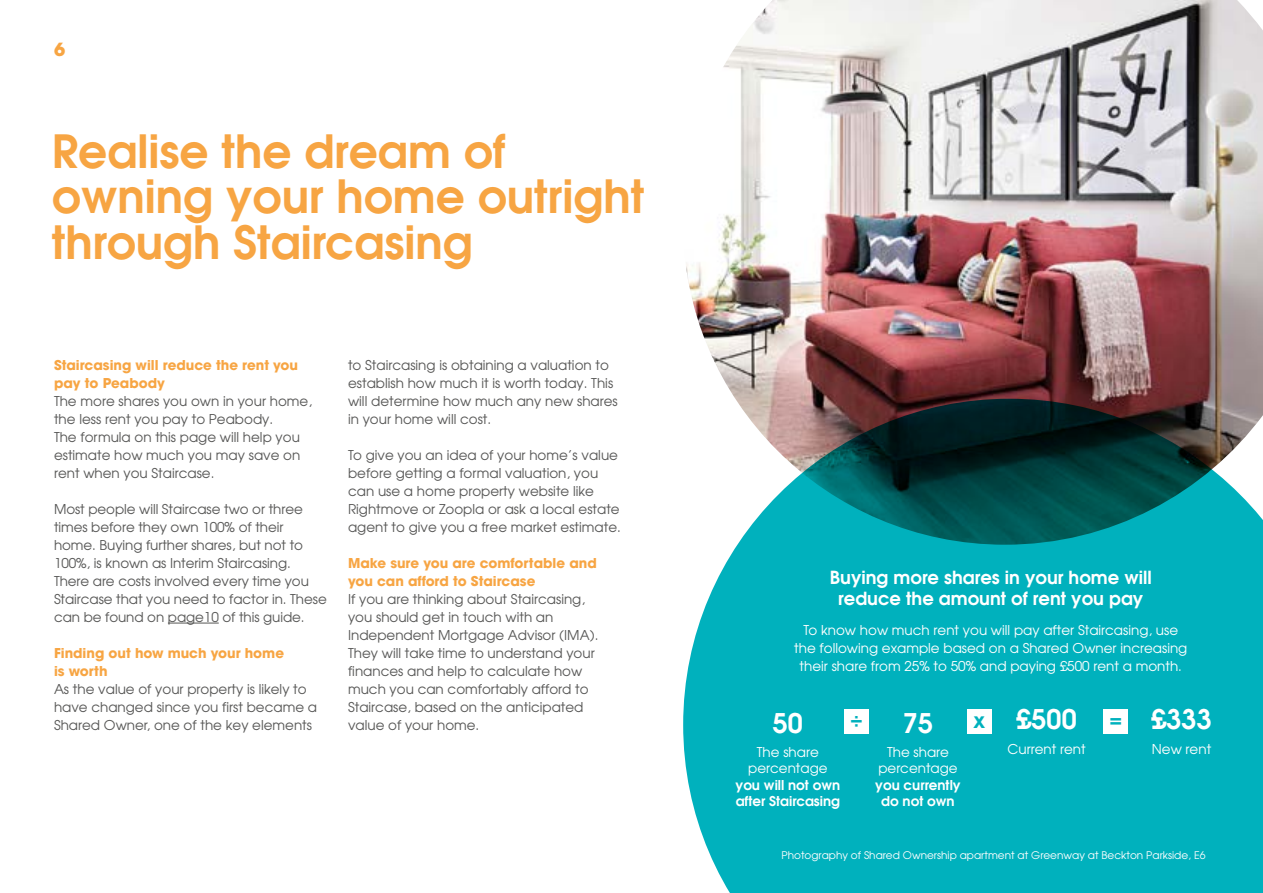
<style>
.page{position:relative;width:1263px;height:893px;background:#fff}
.page>*{position:absolute;margin:0;border:0;box-sizing:border-box;transform-origin:0 0}
.t1{font:600 45.6px/45.6px "Avant Garde";color:#f7a543}
.t2{font:600 27px "Avant Garde";color:#fff}
.t3{font:600 21px "Avant Garde";color:#00b1bd}
.t4{font:600 18px/21px "Avant Garde";color:#fff;text-align:center}
.t5{font:700 18px "Avant Garde LT";color:#f7a543}
.t6{font:13.5px/18px "Avant Garde";color:#575756}
.t7{font:13.5px/18px "Avant Garde";color:#fff;text-align:center}
.t8{font:700 13.5px/18px "Avant Garde LT";color:#f7a543}
.t9{font:600 13.5px/16.5px "Avant Garde";color:#fff}
.t10{font:10.5px "Avant Garde";color:#fff}
</style>
<div class="page">
<img style="left:686px;top:0;width:577px;height:399px">
<svg style="left:683px;top:399px;width:580px;height:494px;background:#18a1a9"></svg>
<hr style="left:168px;top:623px;width:51px;height:1px;background:#575756">
<div style="left:844px;top:709px;width:25px;height:25px;background:#fff"></div>
<div style="left:967px;top:709px;width:25px;height:25px;background:#fff"></div>
<div style="left:1103px;top:709px;width:25px;height:25px;background:#fff"></div>
<h3 class="t5" style="left:54px;top:38px;width:13px">6</h3>
<h1 class="t1" style="left:52px;top:127px;width:594px">Realise the dream of owning your home outright through Staircasing</h1>
<p class="t8" style="left:54px;top:356px;width:246px">Staircasing will reduce the rent you pay to Peabody</p>
<p class="t6" style="left:54px;top:392px;width:260px">The more shares you own in your home, the less rent you pay to Peabody.<br>The formula on this page will help you estimate how much you may save on rent when you Staircase.</p>
<p class="t6" style="left:54px;top:500px;width:274px">Most people will Staircase two or three times before they own 100% of their home. Buying further shares, but not to 100%, is known as Interim Staircasing.<br>There are costs involved every time you Staircase that you need to factor in. These can be found on page10 of this guide.</p>
<p class="t8" style="left:54px;top:644px;width:232px">Finding out how much your home is worth</p>
<p class="t6" style="left:54px;top:679px;width:265px">As the value of your property is likely to have changed since you first became a<br>Shared Owner, one of the key elements</p>
<p class="t6" style="left:348px;top:355px;width:271px">to Staircasing is obtaining a valuation to establish how much it is worth today. This will determine how much any new shares in your home will cost.</p>
<p class="t6" style="left:348px;top:445px;width:274px">To give you an idea of your home’s value before getting a formal valuation, you can use a home property website like Rightmove or Zoopla or ask a local estate agent to give you a free market estimate.</p>
<p class="t8" style="left:348px;top:554px;width:250px">Make sure you are comfortable and you can afford to Staircase</p>
<p class="t6" style="left:348px;top:589px;width:252px">If you are thinking about Staircasing, you should get in touch with an Independent Mortgage Advisor (IMA).<br>They will take time to understand your finances and help to calculate how much you can comfortably afford to Staircase, based on the anticipated value of your home.</p>
<h3 class="t4" style="left:830px;top:566px;width:323px">Buying more shares in your home will reduce the amount of rent you pay</h3>
<p class="t7" style="left:794px;top:621px;width:395px">To know how much rent you will pay after Staircasing, use the following example based on a Shared Owner increasing their share from 25% to 50% and paying £500 rent a month.</p>
<h2 class="t2" style="left:773px;top:706px;width:32px">50</h2>
<p class="t7" style="left:748px;top:743px;width:81px;line-height:16.5px">The share percentage</p>
<p class="t9" style="left:735px;top:776px;width:106px">you will not own after Staircasing</p>
<h2 class="t2" style="left:1016px;top:702px;width:62px">£500</h2>
<p class="t7" style="left:1007px;top:740px;width:80px">Current rent</p>
<h2 class="t2" style="left:903px;top:706px;width:32px">75</h2>
<p class="t7" style="left:878px;top:743px;width:81px;line-height:16.5px">The share percentage</p>
<p class="t9" style="left:875px;top:776px;width:87px;text-align:center">you currently do not own</p>
<h3 class="t3" style="left:850px;top:707px;width:14px">÷</h3>
<h3 class="t3" style="left:973px;top:707px;width:13px">x</h3>
<h3 class="t3" style="left:1109px;top:707px;width:14px">=</h3>
<h2 class="t2" style="left:1151px;top:702px;width:62px">£333</h2>
<p class="t7" style="left:1152px;top:740px;width:61px">New rent</p>
<p class="t10" style="left:781px;top:849px;width:426px">Photography of Shared Ownership apartment at Greenway at Beckton Parkside, E6</p>
</div>
